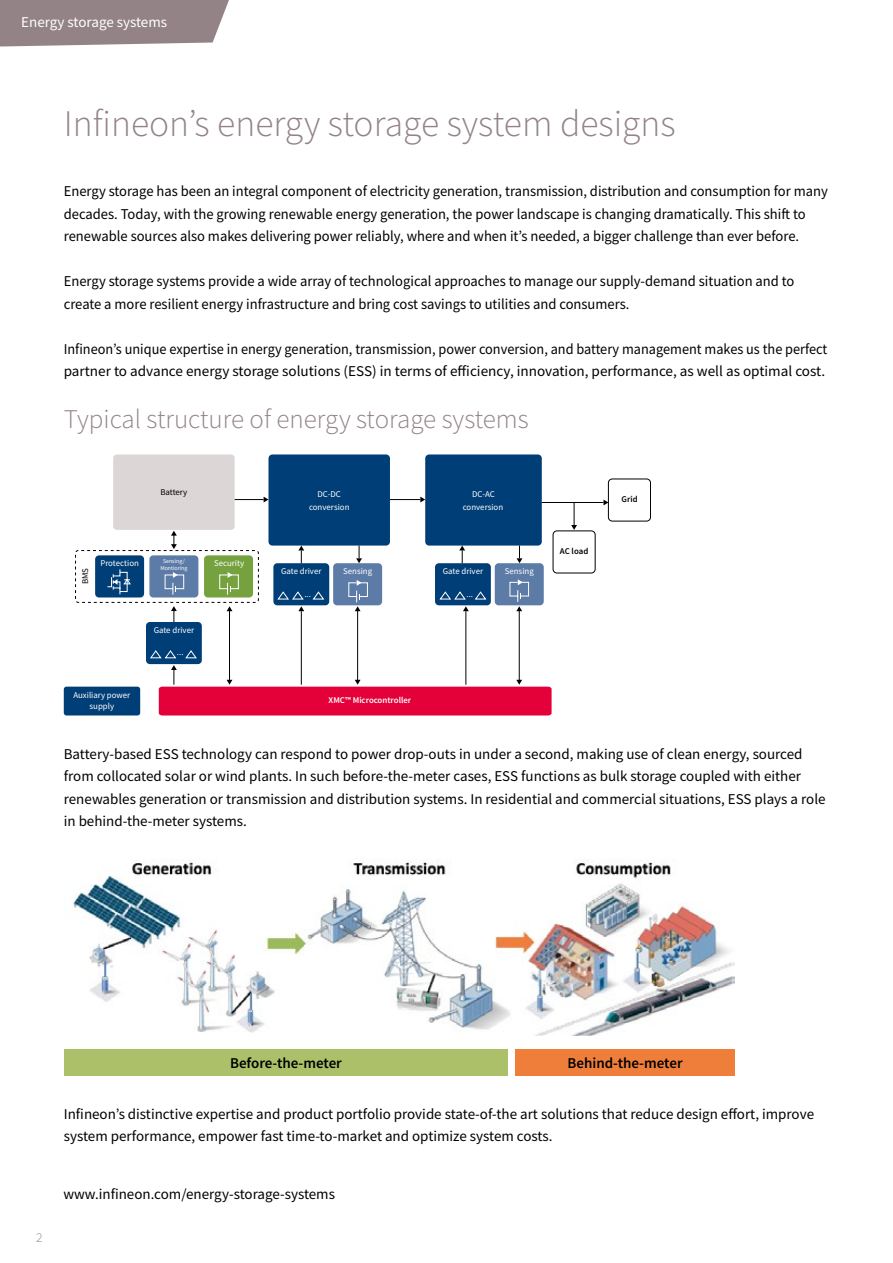
<style>
.page{position:relative;width:893px;height:1263px;background:#fff}
.page>*{position:absolute;margin:0;border:0;box-sizing:border-box;transform-origin:0 0}
.t1{font:300 37.5px "Source Sans Pro";color:#938386}
.t2{font:300 27px "Source Sans Pro";color:#938386}
.t3{font:15px/22.5px "Source Sans Pro";color:#000}
.t4{font:15px/22.5px "Source Sans Pro";color:#000;scale:.95 1}
.t5{font:600 15px "Source Sans Pro";color:#000}
.t6{font:15px "Source Sans Pro";color:#fff}
.t7{font:300 13.5px "Source Sans Pro";color:#938386}
.t8{font:8.85px/13.6px "Source Sans Pro";color:#fff;text-align:center}
.t9{font:600 8.85px "Source Sans Pro";color:#fff}
.t10{font:600 8.85px "Source Sans Pro";letter-spacing:-.005em;color:#000}
.t11{font:8.85px "Source Sans Pro";color:#000}
.t12{font:5.85px/7.1px "Source Sans Pro";color:#fff;text-align:center}
</style>
<div class="page">
<img style="left:73px;top:860px;width:662px;height:175px">
<div style="left:608px;top:479px;width:43px;height:42px;border:1px solid #000;border-radius:4px"></div>
<div style="left:553px;top:530px;width:42px;height:43px;border:1px solid #000;border-radius:4px"></div>
<div style="left:273px;top:563px;width:56px;height:42px;background:#003e77;border-radius:4px"></div>
<svg style="left:277px;top:591px;width:48px;height:9px"></svg>
<div style="left:333px;top:563px;width:49px;height:42px;background:#5c7ba6;border-radius:4px"></div>
<div style="left:149px;top:555px;width:49px;height:42px;background:#5c7ba6;border-radius:4px"></div>
<svg style="left:164px;top:572px;width:20px;height:23px"></svg>
<div style="left:95px;top:555px;width:49px;height:42px;background:#003e77;border-radius:4px"></div>
<div style="left:204px;top:555px;width:49px;height:42px;background:#75a13f;border-radius:4px"></div>
<svg style="left:219px;top:572px;width:20px;height:23px"></svg>
<div style="left:268px;top:454px;width:122px;height:92px;background:#003e77;border-radius:4px"></div>
<div style="left:113px;top:454px;width:122px;height:76px;background:#dcd6d7;border-radius:4px"></div>
<div style="left:425px;top:454px;width:117px;height:92px;background:#003e77;border-radius:4px"></div>
<div style="left:435px;top:563px;width:56px;height:42px;background:#003e77;border-radius:4px"></div>
<div style="left:495px;top:563px;width:49px;height:42px;background:#5c7ba6;border-radius:4px"></div>
<div style="left:64px;top:687px;width:76px;height:28px;background:#003e77;border-radius:3px"></div>
<hr style="left:301px;top:611px;width:1px;height:74px;background:#000">
<svg style="left:298px;top:606px;width:6px;height:5px"></svg>
<hr style="left:357px;top:610px;width:1px;height:73px;background:#000">
<svg style="left:348px;top:580px;width:20px;height:31px"></svg>
<hr style="left:229px;top:610px;width:1px;height:73px;background:#000">
<svg style="left:227px;top:606px;width:5px;height:5px"></svg>
<hr style="left:519px;top:610px;width:1px;height:73px;background:#000">
<hr style="left:542px;top:502px;width:61px;height:1px;background:#000">
<svg style="left:603px;top:499px;width:5px;height:6px"></svg>
<svg style="left:571px;top:503px;width:6px;height:27px"></svg>
<hr style="left:465px;top:611px;width:1px;height:74px;background:#000">
<svg style="left:463px;top:606px;width:6px;height:5px"></svg>
<svg style="left:459px;top:546px;width:6px;height:17px"></svg>
<svg style="left:517px;top:546px;width:5px;height:17px"></svg>
<svg style="left:298px;top:546px;width:6px;height:17px"></svg>
<div style="left:146px;top:622px;width:56px;height:42px;background:#003e77;border-radius:4px"></div>
<svg style="left:150px;top:650px;width:47px;height:9px"></svg>
<svg style="left:159px;top:665px;width:393px;height:50px"></svg>
<svg style="left:171px;top:606px;width:6px;height:16px"></svg>
<svg style="left:171px;top:531px;width:6px;height:18px"></svg>
<svg style="left:356px;top:546px;width:6px;height:17px"></svg>
<svg style="left:235px;top:497px;width:33px;height:5px"></svg>
<hr style="left:390px;top:499px;width:30px;height:1px;background:#000">
<svg style="left:420px;top:497px;width:5px;height:5px"></svg>
<svg style="left:509px;top:579px;width:20px;height:32px"></svg>
<svg style="left:439px;top:591px;width:48px;height:9px"></svg>
<svg style="left:107px;top:569px;width:24px;height:26px"></svg>
<div style="left:75px;top:550px;width:184px;height:53px;border:1px dashed #000;border-radius:3px"></div>
<div style="left:64px;top:1049px;width:444px;height:26px;background:#acc069"></div>
<div style="left:515px;top:1049px;width:220px;height:26px;background:#f07e3b"></div>
<svg style="left:0;top:0;width:229px;height:47px;background:#9c8d90"></svg>
<p class="t6" style="left:21px;top:12px;width:147px">Energy storage systems</p>
<h1 class="t1" style="left:64px;top:100px;width:613px">Infineon’s energy storage system designs</h1>
<p class="t3" style="left:64px;top:180px;width:766px">Energy storage has been an integral component of electricity generation, transmission, distribution and consumption for many decades. Today, with the growing renewable energy generation, the power landscape is changing dramatically. This shift to renewable sources also makes delivering power reliably, where and when it’s needed, a bigger challenge than ever before.</p>
<p class="t3" style="left:64px;top:270px;width:732px">Energy storage systems provide a wide array of technological approaches to manage our supply-demand situation and to create a more resilient energy infrastructure and bring cost savings to utilities and consumers.</p>
<p class="t4" style="left:64px;top:337px;width:805px">Infineon’s unique expertise in energy generation, transmission, power conversion, and battery management makes us the perfect partner to advance energy storage solutions (ESS) in terms of efficiency, innovation, performance, as well as optimal cost.</p>
<h2 class="t2" style="left:64px;top:402px;width:466px">Typical structure of energy storage systems</h2>
<p class="t11" style="left:160px;top:486px;width:28px">Battery</p>
<p class="t8" style="left:309px;top:487px;width:42px">DC-DC conversion</p>
<p class="t8" style="left:463px;top:487px;width:42px">DC-AC conversion</p>
<p class="t11" style="left:80px;top:584px;width:18px;rotate:-90deg">BMS</p>
<p class="t8" style="left:100px;top:556px;width:40px">Protection</p>
<p class="t12" style="left:160px;top:558px;width:28px">Sensing/<br>Montioring</p>
<p class="t8" style="left:214px;top:556px;width:32px">Security</p>
<p class="t8" style="left:281px;top:564px;width:42px">Gate driver</p>
<p class="t8" style="left:304px;top:587px;width:8px">...</p>
<p class="t8" style="left:343px;top:564px;width:31px">Sensing</p>
<p class="t8" style="left:443px;top:564px;width:42px">Gate driver</p>
<p class="t8" style="left:505px;top:564px;width:31px">Sensing</p>
<p class="t8" style="left:466px;top:587px;width:8px">...</p>
<p class="t8" style="left:154px;top:623px;width:42px">Gate driver</p>
<p class="t8" style="left:177px;top:645px;width:8px">...</p>
<p class="t8" style="left:73px;top:690px;width:59px;line-height:10.6px">Auxiliary power supply</p>
<p class="t9" style="left:329px;top:695px;width:84px">XMC™ Microcontroller</p>
<p class="t10" style="left:560px;top:546px;width:30px">AC load</p>
<p class="t10" style="left:622px;top:494px;width:18px">Grid</p>
<p class="t3" style="left:64px;top:742px;width:763px">Battery-based ESS technology can respond to power drop-outs in under a second, making use of clean energy, sourced from collocated solar or wind plants. In such before-the-meter cases, ESS functions as bulk storage coupled with either renewables generation or transmission and distribution systems. In residential and commercial situations, ESS plays a role in behind-the-meter systems.</p>
<p class="t5" style="left:230px;top:1054px;width:113px">Before-the-meter</p>
<p class="t5" style="left:568px;top:1054px;width:117px">Behind-the-meter</p>
<p class="t3" style="left:64px;top:1102px;width:752px">Infineon’s distinctive expertise and product portfolio provide state-of-the art solutions that reduce design effort, improve system performance, empower fast time-to-market and optimize system costs.</p>
<p class="t7" style="left:36px;top:1229px;width:8px">2</p>
<p class="t3" style="left:63px;top:1183px;width:273px">www.infineon.com/energy-storage-systems</p>
</div>
